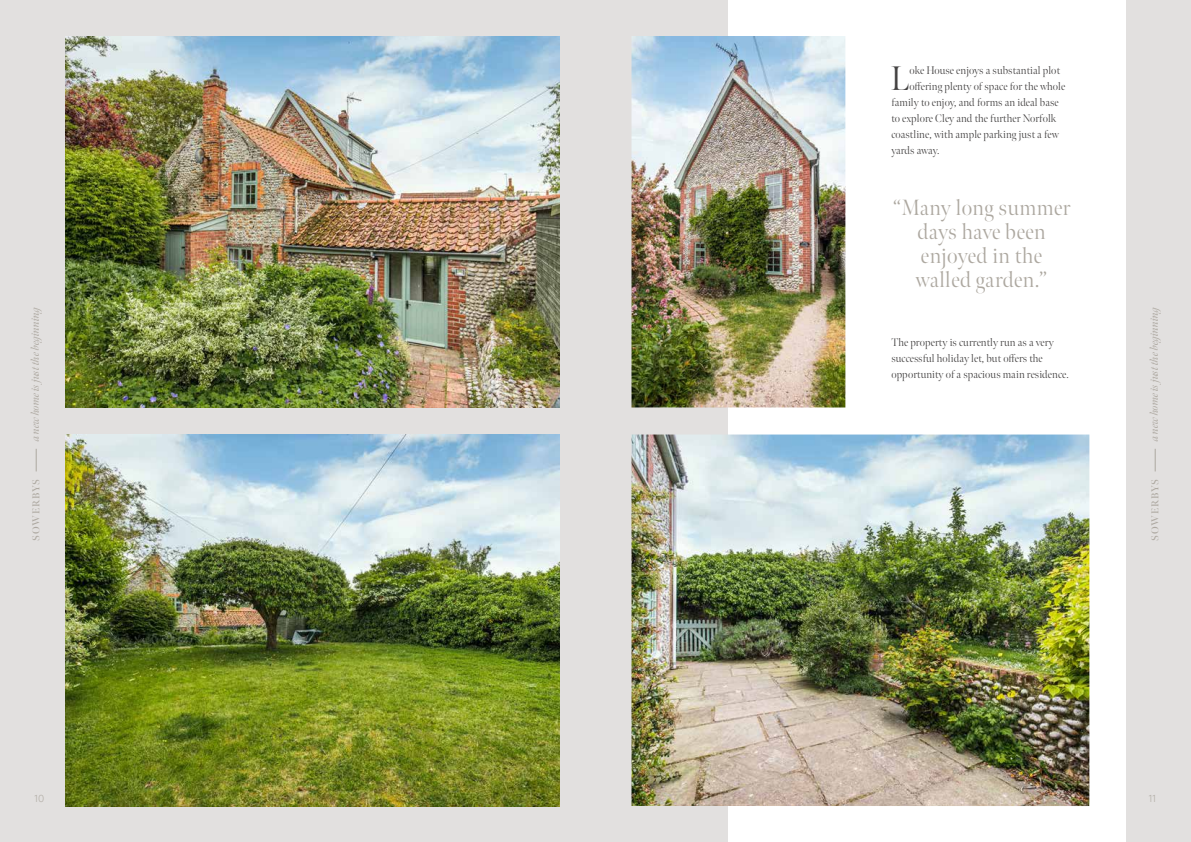
<style>
.page{position:relative;width:1191px;height:842px;background:#fff}
.page>*{position:absolute;margin:0;border:0;box-sizing:border-box;transform-origin:0 0}
.t1{font:300 34px "Meno Banner";color:#434141}
.t2{font:300 22px/24px "Meno Banner";letter-spacing:.02em;color:#ada8a0;text-align:center}
.t3{font:300 11px/16px "Meno Banner";letter-spacing:.01em;color:#434141}
.t4{font:italic 11px "Meno Banner";letter-spacing:-.01em;color:#ada8a0}
.t5{font:300 11px "Meno Banner";letter-spacing:-.01em;color:#434141}
.t6{font:600 10px "Meno Banner";letter-spacing:.08em;color:#ada8a0}
.t7{font:300 10px "Quasimoda";color:#ada8a0}
</style>
<div class="page">
<div style="left:0;top:0;width:595px;height:842px;background:#e2e0df"></div>
<div style="left:595px;top:0;width:596px;height:842px;background:#e2e0df"></div>
<svg style="left:36px;top:449px;width:1px;height:22px"></svg>
<svg style="left:1155px;top:449px;width:1px;height:22px"></svg>
<img style="left:65px;top:434px;width:494px;height:372px">
<img style="left:65px;top:36px;width:494px;height:371px">
<div style="left:728px;top:0;width:397px;height:842px;background:#fff"></div>
<img style="left:631px;top:434px;width:458px;height:372px">
<img style="left:631px;top:36px;width:214px;height:371px">
<h1 class="t1" style="left:890px;top:58px;width:20px">L</h1>
<p class="t3" style="left:909px;top:62px;width:152px">oke House enjoys a substantial plot</p>
<p class="t3" style="left:909px;top:78px;width:157px">offering plenty of space for the whole</p>
<p class="t3" style="left:891px;top:94px;width:169px">family to enjoy, and forms an ideal base</p>
<p class="t3" style="left:891px;top:110px;width:166px">to explore Cley and the further Norfolk</p>
<p class="t3" style="left:891px;top:126px;width:169px">coastline, with ample parking just a few</p>
<p class="t5" style="left:891px;top:143px;width:50px">yards away.</p>
<h2 class="t2" style="left:892px;top:196px;width:179px">“Many long summer days have been enjoyed in the walled garden.”</h2>
<p class="t4" style="left:29px;top:441px;width:138px;rotate:-90deg">a new home is just the beginning</p>
<p class="t4" style="left:1147px;top:441px;width:138px;rotate:-90deg">a new home is just the beginning</p>
<p class="t3" style="left:891px;top:334px;width:179px">The property is currently run as a very successful holiday let, but offers the opportunity of a spacious main residence.</p>
<p class="t6" style="left:30px;top:541px;width:63px;rotate:-90deg">SOWERBYS</p>
<p class="t6" style="left:1149px;top:541px;width:63px;rotate:-90deg">SOWERBYS</p>
<p class="t7" style="left:35px;top:791px;width:11px">10</p>
<p class="t7" style="left:1148px;top:791px;width:9px">11</p>
</div>
